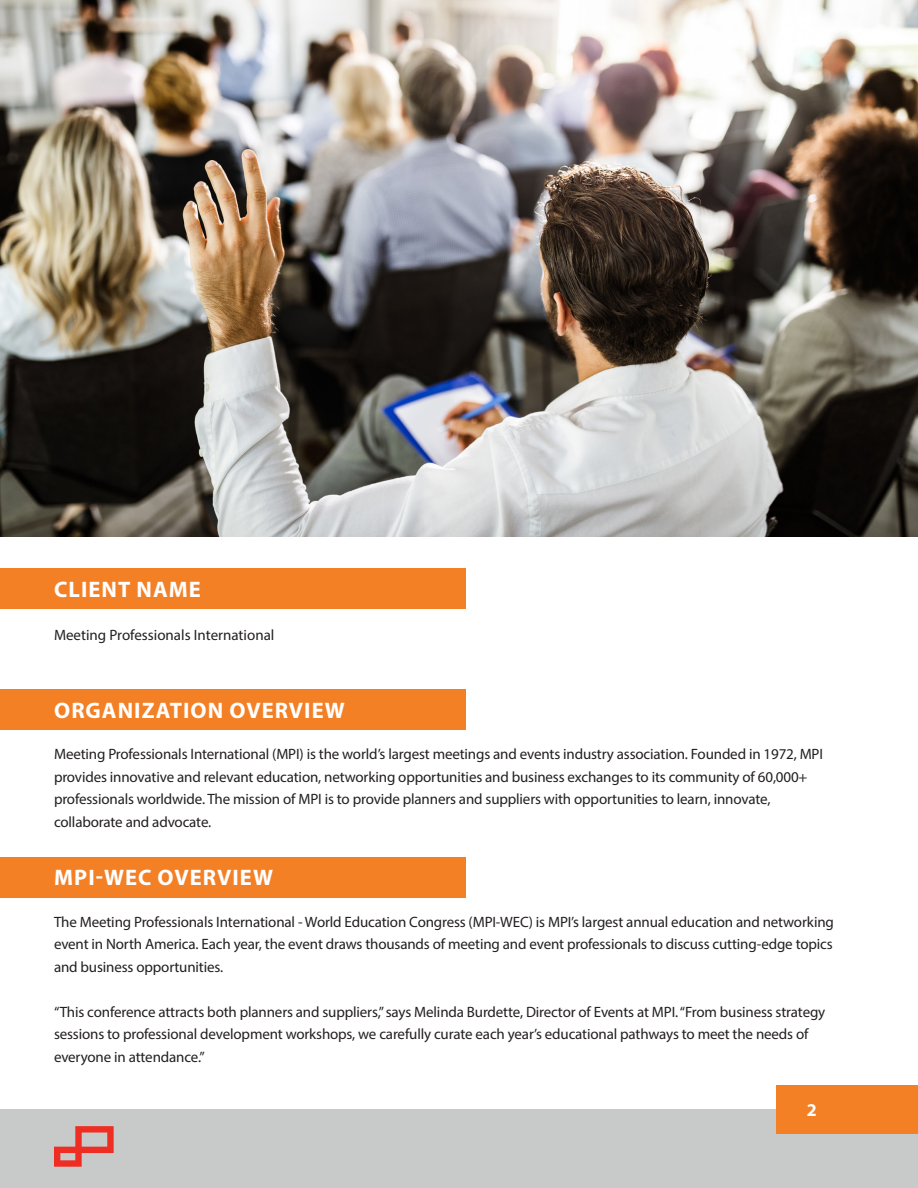
<style>
.page{position:relative;width:918px;height:1188px;background:#fff}
.page>*{position:absolute;margin:0;border:0;box-sizing:border-box;transform-origin:0 0}
.t1{font:700 22.5px "Myriad Pro";letter-spacing:.045em;color:#fff}
.t2{font:700 18px "Myriad Pro";color:#fff}
.t3{font:15px/22.5px "Myriad Pro";letter-spacing:-.01em;color:#231f20}
</style>
<div class="page">
<div style="left:1px;top:689px;width:465px;height:40px;background:#f48026"></div>
<div style="left:1px;top:857px;width:465px;height:41px;background:#f48026"></div>
<div style="left:1px;top:569px;width:465px;height:40px;background:#f48026"></div>
<div style="left:0;top:1110px;width:918px;height:78px;background:#c8c9c9"></div>
<div style="left:777px;top:1085px;width:141px;height:49px;background:#f48026"></div>
<svg style="left:54px;top:1126px;width:60px;height:41px"></svg>
<img style="left:0;top:0;width:918px;height:537px">
<p class="t1" style="left:54px;top:575px;width:148px">CLIENT NAME</p>
<p class="t3" style="left:54px;top:624px;width:222px">Meeting Professionals International</p>
<p class="t1" style="left:54px;top:696px;width:292px">ORGANIZATION OVERVIEW</p>
<p class="t3" style="left:54px;top:743px;width:771px">Meeting Professionals International (MPI) is the world’s largest meetings and events industry association. Founded in 1972, MPI provides innovative and relevant education, networking opportunities and business exchanges to its community of 60,000+ professionals worldwide. The mission of MPI is to provide planners and suppliers with opportunities to learn, innovate, collaborate and advocate.</p>
<p class="t1" style="left:54px;top:863px;width:220px">MPI-WEC OVERVIEW</p>
<p class="t3" style="left:54px;top:910px;width:781px;text-align:justify">The Meeting Professionals International - World Education Congress (MPI-WEC) is MPI’s largest annual education and networking event in North America. Each year, the event draws thousands of meeting and event professionals to discuss cutting-edge topics and business opportunities.</p>
<p class="t3" style="left:54px;top:1000px;width:773px">“This conference attracts both planners and suppliers,” says Melinda Burdette, Director of Events at MPI. “From business strategy sessions to professional development workshops, we carefully curate each year’s educational pathways to meet the needs of everyone in attendance.”</p>
<p class="t2" style="left:807px;top:1098px;width:11px">2</p>
</div>
